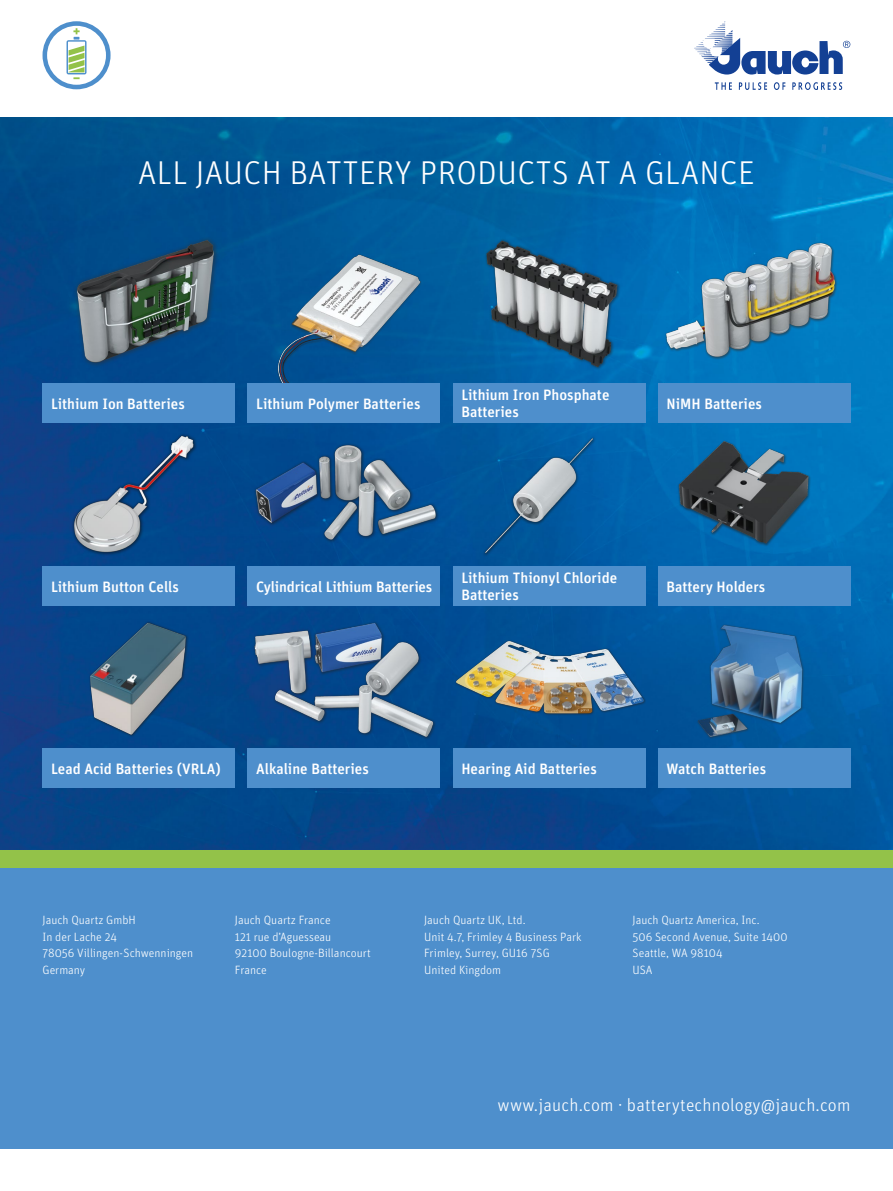
<style>
.page{position:relative;width:893px;height:1191px;background:#fff}
.page>*{position:absolute;margin:0;border:0;box-sizing:border-box;transform-origin:0 0}
.t1{font:300 33px "Unit Pro";letter-spacing:.01em;color:#fff}
.t2{font:300 18px "Unit Pro";letter-spacing:.01em;color:#fff}
.t3{font:500 15px/16.5px "Unit Pro";color:#fff}
.t4{font:300 12px/16.5px "Unit Pro";color:#fff}
</style>
<div class="page">
<img style="left:0;top:118px;width:893px;height:732px">
<svg style="left:715px;top:82px;width:17px;height:8px"></svg>
<svg style="left:739px;top:82px;width:28px;height:8px"></svg>
<svg style="left:774px;top:82px;width:11px;height:8px"></svg>
<svg style="left:792px;top:82px;width:50px;height:8px"></svg>
<svg style="left:694px;top:21px;width:156px;height:54px"></svg>
<svg style="left:43px;top:21px;width:68px;height:68px"></svg>
<div style="left:0;top:853px;width:893px;height:295px;background:#4e8fcc"></div>
<div style="left:0;top:850px;width:893px;height:17px;background:#93c249"></div>
<img style="left:65px;top:234px;width:160px;height:138px">
<img style="left:65px;top:423px;width:139px;height:137px">
<img style="left:81px;top:620px;width:111px;height:118px">
<img style="left:269px;top:248px;width:165px;height:135px">
<img style="left:248px;top:434px;width:192px;height:122px">
<img style="left:248px;top:610px;width:192px;height:138px">
<img style="left:465px;top:230px;width:178px;height:153px">
<img style="left:476px;top:426px;width:129px;height:140px">
<img style="left:453px;top:605px;width:192px;height:141px">
<img style="left:658px;top:234px;width:192px;height:149px">
<img style="left:658px;top:422px;width:192px;height:144px">
<img style="left:691px;top:619px;width:121px;height:125px">
<div style="left:43px;top:383px;width:192px;height:39px;background:#4e8fcc"></div>
<div style="left:248px;top:383px;width:192px;height:39px;background:#4e8fcc"></div>
<div style="left:453px;top:383px;width:192px;height:39px;background:#4e8fcc"></div>
<div style="left:658px;top:383px;width:192px;height:39px;background:#4e8fcc"></div>
<div style="left:43px;top:566px;width:192px;height:39px;background:#4e8fcc"></div>
<div style="left:248px;top:566px;width:192px;height:39px;background:#4e8fcc"></div>
<div style="left:453px;top:566px;width:192px;height:39px;background:#4e8fcc"></div>
<div style="left:658px;top:566px;width:192px;height:39px;background:#4e8fcc"></div>
<div style="left:43px;top:748px;width:192px;height:40px;background:#4e8fcc"></div>
<div style="left:248px;top:748px;width:192px;height:40px;background:#4e8fcc"></div>
<div style="left:453px;top:748px;width:192px;height:40px;background:#4e8fcc"></div>
<div style="left:658px;top:748px;width:192px;height:40px;background:#4e8fcc"></div>
<h1 class="t1" style="left:138px;top:151px;width:618px">ALL JAUCH BATTERY PRODUCTS AT A GLANCE</h1>
<p class="t3" style="left:51px;top:394px;width:135px">Lithium Ion Batteries</p>
<p class="t3" style="left:256px;top:394px;width:166px">Lithium Polymer Batteries</p>
<p class="t3" style="left:461px;top:386px;width:150px">Lithium Iron Phosphate<br>Batteries</p>
<p class="t3" style="left:666px;top:394px;width:97px">NiMH Batteries</p>
<p class="t3" style="left:51px;top:577px;width:129px">Lithium Button Cells</p>
<p class="t3" style="left:256px;top:577px;width:178px">Cylindrical Lithium Batteries</p>
<p class="t3" style="left:461px;top:569px;width:157px">Lithium Thionyl Chloride<br>Batteries</p>
<p class="t3" style="left:666px;top:577px;width:100px">Battery Holders</p>
<p class="t3" style="left:51px;top:760px;width:171px">Lead Acid Batteries (VRLA)</p>
<p class="t3" style="left:256px;top:760px;width:114px">Alkaline Batteries</p>
<p class="t3" style="left:461px;top:760px;width:137px">Hearing Aid Batteries</p>
<p class="t3" style="left:666px;top:760px;width:101px">Watch Batteries</p>
<p class="t4" style="left:43px;top:911px;width:152px">Jauch Quartz GmbH<br>In der Lache 24<br>78056 Villingen-Schwenningen<br>Germany</p>
<p class="t4" style="left:235px;top:911px;width:137px">Jauch Quartz France<br>121 rue d’Aguesseau<br>92100 Boulogne-Billancourt<br>France</p>
<p class="t4" style="left:632px;top:911px;width:156px">Jauch Quartz America, Inc.<br>506 Second Avenue, Suite 1400<br>Seattle, WA 98104<br>USA</p>
<p class="t4" style="left:424px;top:911px;width:159px">Jauch Quartz UK, Ltd.<br>Unit 4.7, Frimley 4 Business Park<br>Frimley, Surrey, GU16 7SG<br>United Kingdom</p>
<h2 class="t2" style="left:497px;top:1093px;width:354px">www.jauch.com · batterytechnology@jauch.com</h2>
</div>
